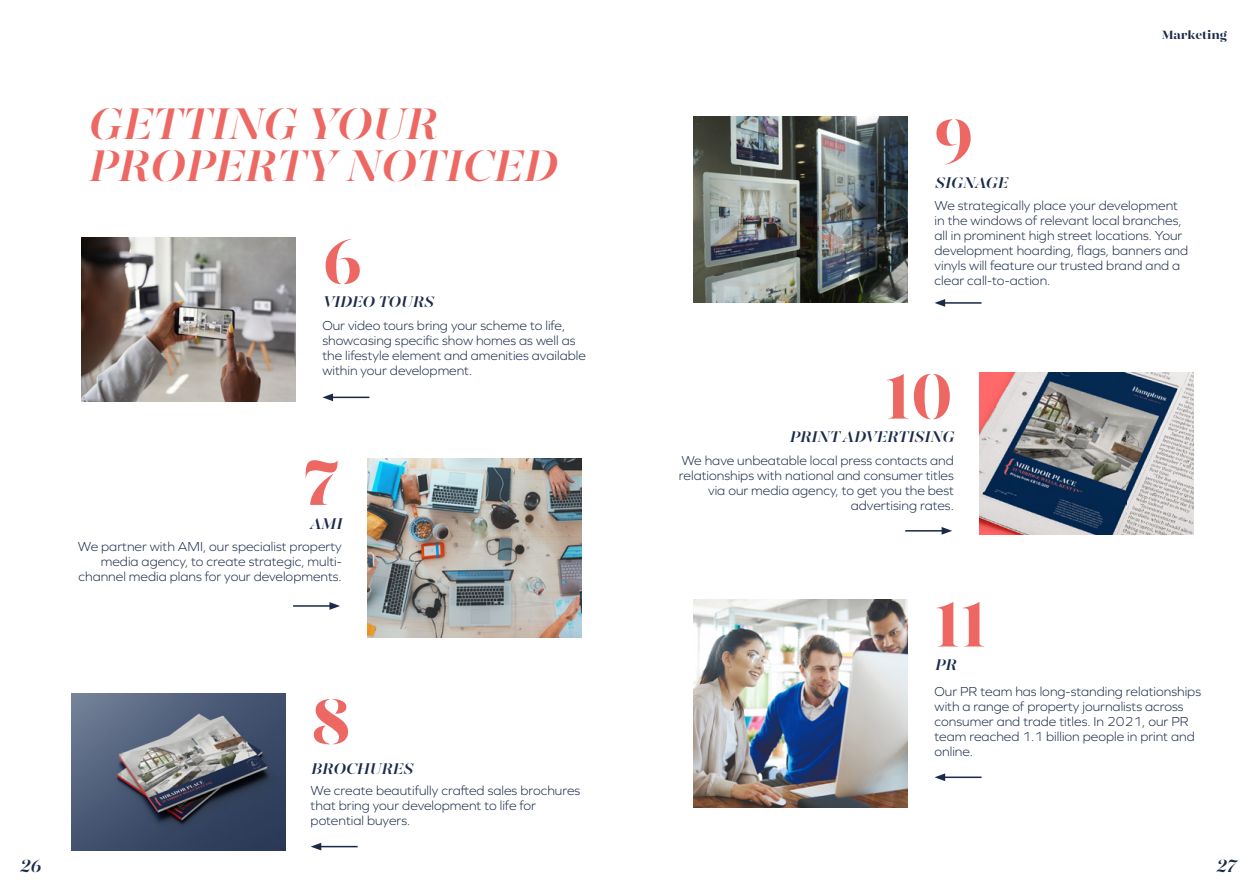
<style>
.page{position:relative;width:1259px;height:893px;background:#fff}
.page>*{position:absolute;margin:0;border:0;box-sizing:border-box;transform-origin:0 0}
.t1{font:900 64.8px "Gabriela Stencil";color:#ed6862}
.t2{font:italic 700 45px/41.7px "Gabriela Stencil";color:#ed6862}
.t3{font:italic 700 18px "Gabriela Stencil";color:#1a2a49}
.t4{font:italic 700 15.75px "Gabriela Stencil";color:#1a2a49}
.t5{font:300 13.5px/15px "Graphie";color:#1a2a49}
.t6{font:900 12.15px "Gabriela Stencil";color:#1a2a49}
</style>
<div class="page">
<hr style="left:331px;top:397px;width:38px;height:1px;background:#1a2a49">
<svg style="left:322px;top:393px;width:11px;height:8px"></svg>
<img style="left:81px;top:237px;width:214px;height:164px">
<hr style="left:293px;top:605px;width:39px;height:2px;background:#1a2a49">
<svg style="left:329px;top:602px;width:11px;height:8px"></svg>
<img style="left:367px;top:458px;width:214px;height:179px">
<hr style="left:319px;top:846px;width:39px;height:1px;background:#1a2a49">
<svg style="left:311px;top:843px;width:10px;height:7px"></svg>
<img style="left:71px;top:694px;width:214px;height:156px">
<hr style="left:942px;top:776px;width:39px;height:2px;background:#1a2a49">
<svg style="left:934px;top:773px;width:11px;height:8px"></svg>
<img style="left:693px;top:599px;width:214px;height:209px">
<hr style="left:942px;top:302px;width:39px;height:2px;background:#1a2a49">
<svg style="left:934px;top:299px;width:11px;height:8px"></svg>
<img style="left:693px;top:117px;width:214px;height:186px">
<hr style="left:905px;top:530px;width:39px;height:2px;background:#1a2a49">
<svg style="left:941px;top:527px;width:11px;height:8px"></svg>
<img style="left:979px;top:373px;width:214px;height:162px">
<h2 class="t2" style="left:87px;top:103px;width:470px">GETTING YOUR<br>PROPERTY NOTICED</h2>
<h1 class="t1" style="left:322px;top:221px;width:41px">6</h1>
<p class="t4" style="left:322px;top:292px;width:112px">VIDEO TOURS</p>
<p class="t5" style="left:322px;top:318px;width:265px">Our video tours bring your scheme to life, showcasing specific show homes as well as the lifestyle element and amenities available within your development.</p>
<h1 class="t1" style="left:303px;top:442px;width:37px">7</h1>
<p class="t4" style="left:309px;top:513px;width:34px">AMI</p>
<p class="t5" style="left:78px;top:539px;width:265px;text-align:right">We partner with AMI, our specialist property media agency, to create strategic, multi&shy;channel media plans for your developments.</p>
<h1 class="t1" style="left:311px;top:681px;width:42px">8</h1>
<p class="t4" style="left:311px;top:758px;width:103px">BROCHURES</p>
<p class="t5" style="left:311px;top:783px;width:271px">We create beautifully crafted sales brochures that bring your development to life for potential buyers.</p>
<p class="t6" style="left:1161px;top:27px;width:67px">Marketing</p>
<h1 class="t1" style="left:934px;top:101px;width:41px">9</h1>
<p class="t4" style="left:934px;top:173px;width:75px">SIGNAGE</p>
<p class="t5" style="left:934px;top:198px;width:255px">We strategically place your development in the windows of relevant local branches, all in prominent high street locations. Your development hoarding, flags, banners and vinyls will feature our trusted brand and a clear call-to-action.</p>
<h1 class="t1" style="left:885px;top:356px;width:70px">10</h1>
<p class="t4" style="left:789px;top:427px;width:166px">PRINT ADVERTISING</p>
<p class="t5" style="left:679px;top:452px;width:276px;text-align:right">We have unbeatable local press contacts and relationships with national and consumer titles via our media agency, to get you the best advertising rates.</p>
<h1 class="t1" style="left:934px;top:584px;width:54px">11</h1>
<p class="t4" style="left:934px;top:655px;width:23px">PR</p>
<p class="t5" style="left:934px;top:684px;width:268px">Our PR team has long-standing relationships with a range of property journalists across consumer and trade titles. In 2021, our PR team reached 1.1 billion people in print and online.</p>
<h3 class="t3" style="left:20px;top:854px;width:22px">26</h3>
<h3 class="t3" style="left:1215px;top:854px;width:21px">27</h3>
</div>
